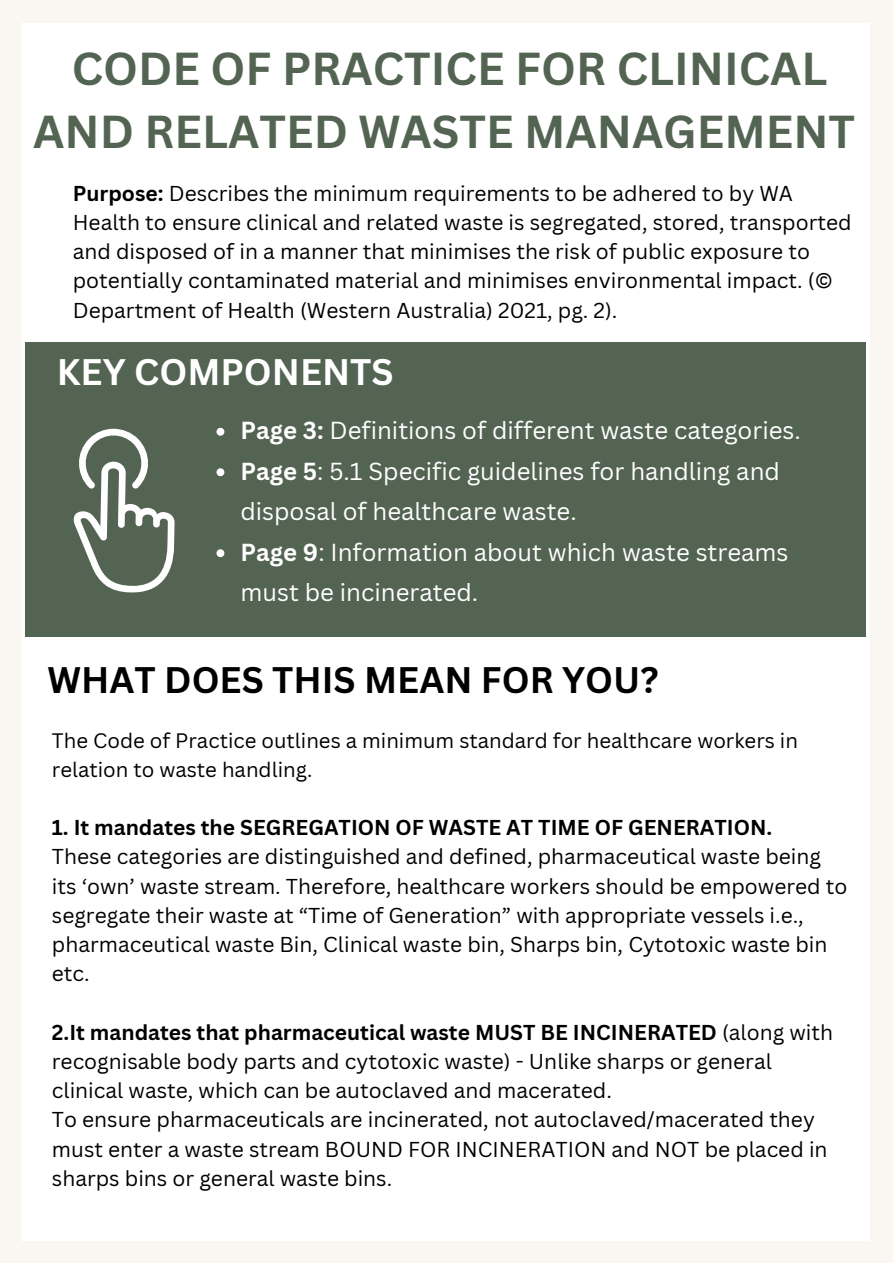
<style>
.page{position:relative;width:893px;height:1264px;background:#fff}
.page>*{position:absolute;margin:0;border:0;box-sizing:border-box;transform-origin:0 0}
.t1{font:700 45px/63px "Canva Sans";color:#546453;text-align:center}
.t2{font:700 36px "Canva Sans";color:#000}
.t3{font:700 36px "Canva Sans";color:#fff}
.t4{font:24px/40.5px "Canva Sans";color:#fff}
.t5{font:21px/29.2px "Canva Sans";color:#000}
.t6{font:700 21px "Canva Sans";color:#000}
.t7{font:20.4px/28px "Canva Sans";color:#000}
.s1{font-weight:700}
</style>
<div class="page">
<div style="left:0;top:0;width:892px;height:1262px;background:#faf6f1"></div>
<div style="left:21px;top:23px;width:848px;height:1217px;background:#fff"></div>
<div style="left:26px;top:342px;width:839px;height:295px;background:#546453"></div>
<svg style="left:74px;top:429px;width:101px;height:164px"></svg>
<svg style="left:216px;top:428px;width:8px;height:7px"></svg>
<svg style="left:216px;top:468px;width:8px;height:8px"></svg>
<svg style="left:216px;top:549px;width:8px;height:8px"></svg>
<p class="t1" style="left:33px;top:36px;width:823px">CODE OF PRACTICE FOR CLINICAL<br>AND RELATED WASTE MANAGEMENT</p>
<p class="t5" style="left:73px;top:178px;width:780px"><span class="s1">Purpose:</span> Describes the minimum requirements to be adhered to by WA Health to ensure clinical and related waste is segregated, stored, transported and disposed of in a manner that minimises the risk of public exposure to potentially contaminated material and minimises environmental impact. (© Department of Health (Western Australia) 2021, pg. 2).</p>
<p class="t3" style="left:57px;top:346px;width:338px">KEY COMPONENTS</p>
<p class="t4" style="left:240px;top:409px;width:562px"><span class="s1">Page 3:</span> Definitions of different waste categories.</p>
<p class="t4" style="left:240px;top:450px;width:541px"><span class="s1">Page 5</span>: 5.1 Specific guidelines for handling and disposal of healthcare waste.</p>
<p class="t4" style="left:240px;top:531px;width:549px"><span class="s1">Page 9</span>: Information about which waste streams must be incinerated.</p>
<p class="t2" style="left:48px;top:655px;width:612px">WHAT DOES THIS MEAN FOR YOU?</p>
<p class="t7" style="left:52px;top:726px;width:747px">The Code of Practice outlines a minimum standard for healthcare workers in relation to waste handling.</p>
<p class="t6" style="left:52px;top:812px;width:721px">1. It mandates the SEGREGATION OF WASTE AT TIME OF GENERATION.</p>
<p class="t5" style="left:52px;top:841px;width:796px">These categories are distinguished and defined, pharmaceutical waste being its ‘own’ waste stream. Therefore, healthcare workers should be empowered to segregate their waste at “Time of Generation” with appropriate vessels i.e., pharmaceutical waste Bin, Clinical waste bin, Sharps bin, Cytotoxic waste bin etc.</p>
<p class="t5" style="left:52px;top:1016px;width:782px"><span class="s1">2.It mandates that pharmaceutical waste MUST BE INCINERATED</span> (along with recognisable body parts and cytotoxic waste) - Unlike sharps or general clinical waste, which can be autoclaved and macerated.</p>
<p class="t5" style="left:52px;top:1104px;width:777px">To ensure pharmaceuticals are incinerated, not autoclaved/macerated they must enter a waste stream BOUND FOR INCINERATION and NOT be placed in sharps bins or general waste bins.</p>
</div>
